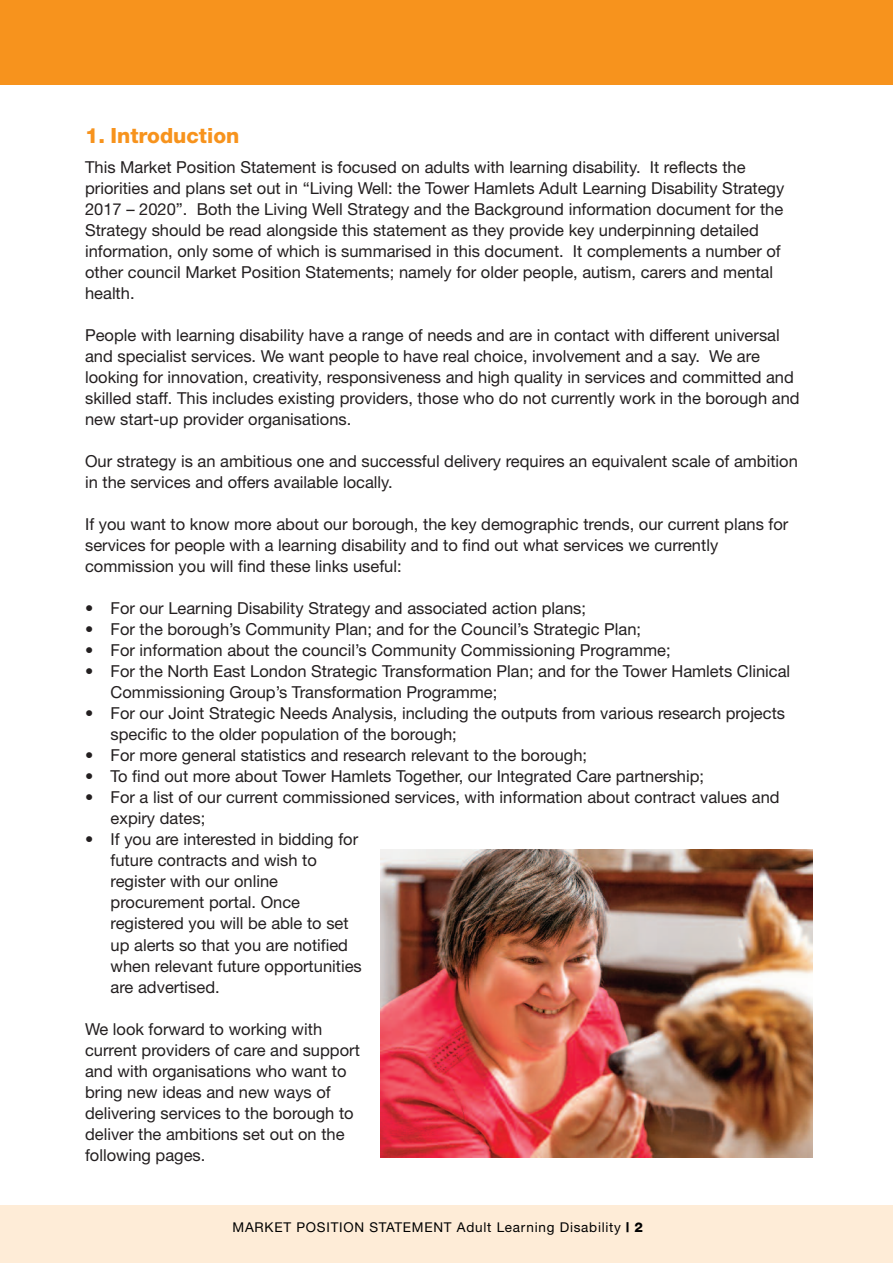
<style>
.page{position:relative;width:893px;height:1263px;background:#fff}
.page>*{position:absolute;margin:0;border:0;box-sizing:border-box;transform-origin:0 0}
.t1{font:800 21px "Helvetica Neue";color:#f7931d}
.t2{font:16.5px/21px "Helvetica Neue";color:#231f20}
.t3{font:13.5px "Helvetica Neue";letter-spacing:.055em;color:#000}
.s1{font-weight:800}
</style>
<div class="page">
<div style="left:0;top:0;width:893px;height:85px;background:#f7931d"></div>
<div style="left:0;top:1205px;width:893px;height:58px;background:#feecd7"></div>
<img style="left:381px;top:849px;width:431px;height:309px">
<p class="t1" style="left:85px;top:128px;width:156px">1. Introduction</p>
<p class="t2" style="left:85px;top:159px;width:701px">This Market Position Statement is focused on adults with learning disability. It reflects the priorities and plans set out in “Living Well: the Tower Hamlets Adult Learning Disability Strategy 2017 – 2020”. Both the Living Well Strategy and the Background information document for the Strategy should be read alongside this statement as they provide key underpinning detailed information, only some of which is summarised in this document. It complements a number of other council Market Position Statements; namely for older people, autism, carers and mental health.</p>
<p class="t2" style="left:85px;top:327px;width:716px">People with learning disability have a range of needs and are in contact with different universal and specialist services. We want people to have real choice, involvement and a say. We are looking for innovation, creativity, responsiveness and high quality in services and committed and skilled staff. This includes existing providers, those who do not currently work in the borough and new start-up provider organisations.</p>
<p class="t2" style="left:85px;top:453px;width:714px">Our strategy is an ambitious one and successful delivery requires an equivalent scale of ambition in the services and offers available locally.</p>
<p class="t2" style="left:85px;top:516px;width:705px">If you want to know more about our borough, the key demographic trends, our current plans for services for people with a learning disability and to find out what services we currently commission you will find these links useful:</p>
<p class="t2" style="left:85px;top:600px;width:503px">• For our Learning Disability Strategy and associated action plans;</p>
<p class="t2" style="left:85px;top:621px;width:558px">• For the borough’s Community Plan; and for the Council’s Strategic Plan;</p>
<p class="t2" style="left:85px;top:642px;width:587px">• For information about the council’s Community Commissioning Programme;</p>
<p class="t2" style="left:111px;top:663px;width:681px;text-indent:-25px">• For the North East London Strategic Transformation Plan; and for the Tower Hamlets Clinical<br>Commissioning Group’s Transformation Programme;</p>
<p class="t2" style="left:111px;top:705px;width:676px;text-indent:-25px">• For our Joint Strategic Needs Analysis, including the outputs from various research projects specific to the older population of the borough;</p>
<p class="t2" style="left:85px;top:747px;width:503px">• For more general statistics and research relevant to the borough;</p>
<p class="t2" style="left:85px;top:768px;width:621px">• To find out more about Tower Hamlets Together, our Integrated Care partnership;</p>
<p class="t2" style="left:111px;top:789px;width:670px;text-indent:-25px">• For a list of our current commissioned services, with information about contract values and expiry dates;</p>
<p class="t2" style="left:111px;top:831px;width:253px;text-indent:-25px">• If you are interested in bidding for future contracts and wish to register with our online procurement portal. Once registered you will be able to set up alerts so that you are notified when relevant future opportunities are advertised.</p>
<p class="t2" style="left:85px;top:1020px;width:276px">We look forward to working with current providers of care and support and with organisations who want to bring new ideas and new ways of delivering services to the borough to deliver the ambitions set out on the following pages.</p>
<p class="t3" style="left:233px;top:1222px;width:412px">MARKET POSITION STATEMENT Adult Learning Disability <span class="s1">| 2</span></p>
</div>
